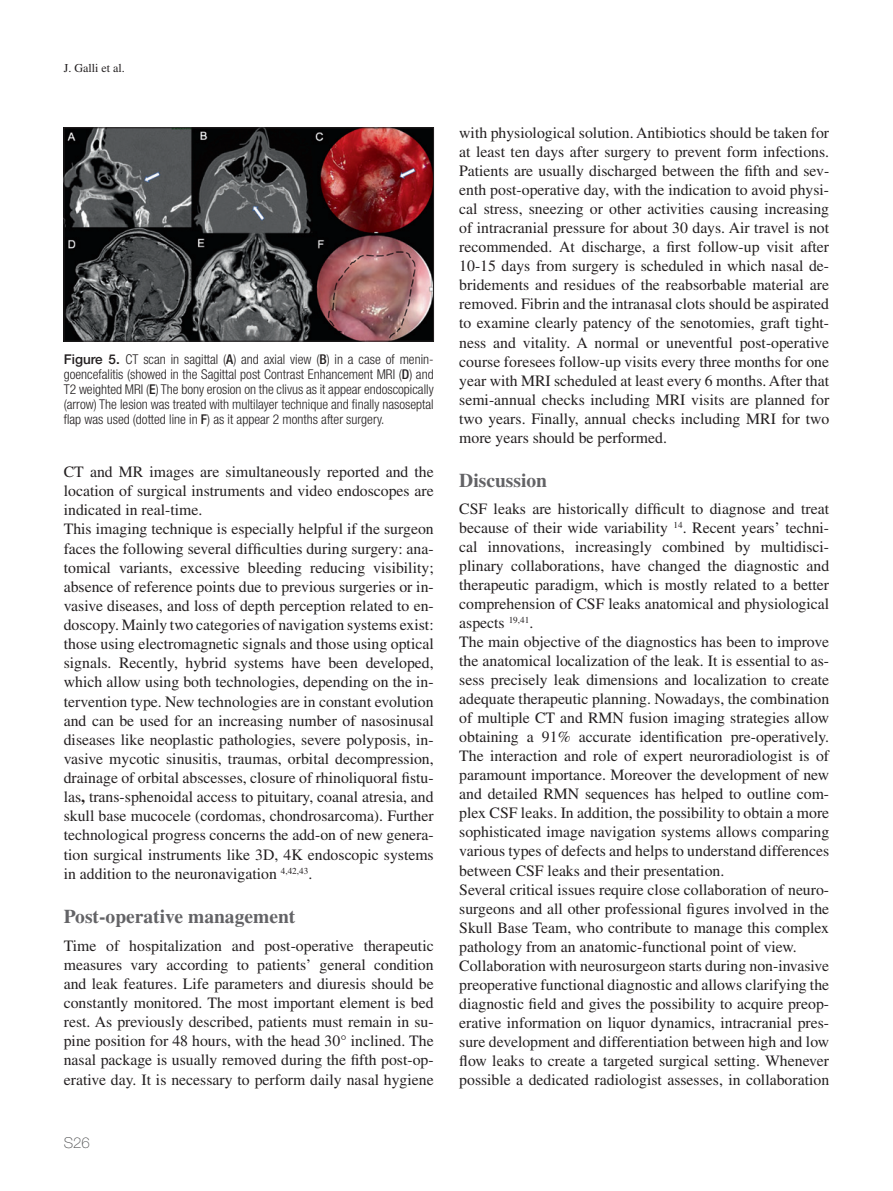
<style>
.page{position:relative;width:893px;height:1191px;background:#fff}
.page>*{position:absolute;margin:0;border:0;box-sizing:border-box;transform-origin:0 0}
.t1{font:700 19.5px "Times LT Std";color:#636366}
.t2{font:15.75px/19px "Times LT Std";color:#231f20}
.t3{font:100 15px "Helvetica Neue LT Std";color:#4b4c4d}
.t4{font:300 condensed 13.5px/15px "Helvetica Neue LT Std";color:#231f20;text-align:justify}
.t5{font:12px "Times LT Std";color:#231f20}
.s1{font-weight:500;font-stretch:normal}
.s2{font-weight:500}
.s3{font-weight:700}
</style>
<div class="page">
<img style="left:66px;top:130px;width:366px;height:209px">
<div style="left:64px;top:128px;width:370px;height:213px;border:1px solid #231f20"></div>
<p class="t5" style="left:64px;top:61px;width:62px">J. Galli et al.</p>
<p class="t4" style="left:64px;top:351px;width:371px"><span class="s1">Figure 5.</span> CT scan in sagittal (<span class="s2">A</span>) and axial view (<span class="s2">B</span>) in a case of menin&shy;goencefalitis (showed in the Sagittal post Contrast Enhancement MRI (<span class="s2">D</span>) and T2 weighted MRI (<span class="s2">E</span>) The bony erosion on the clivus as it appear endoscopically (arrow) The lesion was treated with multilayer technique and finally nasoseptal flap was used (dotted line in <span class="s2">F</span>) as it appear 2 months after surgery.</p>
<p class="t2" style="left:64px;top:462px;width:371px">CT and MR images are simultaneously reported and the location of surgical instruments and video endoscopes are indicated in real-time.<br>This imaging technique is especially helpful if the surgeon faces the following several difficulties during surgery: ana&shy;tomical variants, excessive bleeding reducing visibility; absence of reference points due to previous surgeries or in&shy;vasive diseases, and loss of depth perception related to en&shy;doscopy. Mainly two categories of navigation systems exist: those using electromagnetic signals and those using optical signals. Recently, hybrid systems have been developed, which allow using both technologies, depending on the in&shy;tervention type. New technologies are in constant evolution and can be used for an increasing number of nasosinusal diseases like neoplastic pathologies, severe polyposis, in&shy;vasive mycotic sinusitis, traumas, orbital decompression, drainage of orbital abscesses, closure of rhinoliquoral fistu&shy;las<span class="s3">,</span> trans-sphenoidal access to pituitary, coanal atresia, and skull base mucocele (cordomas, chondrosarcoma). Further technological progress concerns the add-on of new genera&shy;tion surgical instruments like 3D, 4K endoscopic systems in addition to the neuronavigation <sup>4,42,43</sup>.</p>
<p class="t1" style="left:64px;top:904px;width:233px">Post-operative management</p>
<p class="t2" style="left:64px;top:935px;width:371px;text-align:justify">Time of hospitalization and post-operative therapeutic measures vary according to patients’ general condition and leak features. Life parameters and diuresis should be constantly monitored. The most important element is bed rest. As previously described, patients must remain in su&shy;pine position for 48 hours, with the head 30° inclined. The nasal package is usually removed during the fifth post-op&shy;erative day. It is necessary to perform daily nasal hygiene</p>
<p class="t3" style="left:64px;top:1134px;width:28px">S26</p>
<p class="t2" style="left:459px;top:123px;width:371px;text-align:justify">with physiological solution. Antibiotics should be taken for at least ten days after surgery to prevent form infections.<br>Patients are usually discharged between the fifth and sev&shy;enth post-operative day, with the indication to avoid physi&shy;cal stress, sneezing or other activities causing increasing of intracranial pressure for about 30 days. Air travel is not recommended. At discharge, a first follow-up visit after 10-15 days from surgery is scheduled in which nasal de&shy;bridements and residues of the reabsorbable material are removed. Fibrin and the intranasal clots should be aspirated to examine clearly patency of the senotomies, graft tight&shy;ness and vitality. A normal or uneventful post-operative course foresees follow-up visits every three months for one year with MRI scheduled at least every 6 months. After that semi-annual checks including MRI visits are planned for two years. Finally, annual checks including MRI for two more years should be performed.</p>
<p class="t1" style="left:459px;top:468px;width:89px">Discussion</p>
<p class="t2" style="left:459px;top:499px;width:371px">CSF leaks are historically difficult to diagnose and treat because of their wide variability <sup>14</sup>. Recent years’ techni&shy;cal innovations, increasingly combined by multidisci&shy;plinary collaborations, have changed the diagnostic and therapeutic paradigm, which is mostly related to a better comprehension of CSF leaks anatomical and physiological aspects <sup>19,41</sup>.<br>The main objective of the diagnostics has been to improve the anatomical localization of the leak. It is essential to as&shy;sess precisely leak dimensions and localization to create adequate therapeutic planning. Nowadays, the combination of multiple CT and RMN fusion imaging strategies allow obtaining a 91% accurate identification pre-operatively.<br>The interaction and role of expert neuroradiologist is of paramount importance. Moreover the development of new and detailed RMN sequences has helped to outline com&shy;plex CSF leaks. In addition, the possibility to obtain a more sophisticated image navigation systems allows comparing various types of defects and helps to understand differences between CSF leaks and their presentation.<br>Several critical issues require close collaboration of neuro&shy;surgeons and all other professional figures involved in the Skull Base Team, who contribute to manage this complex pathology from an anatomic-functional point of view.<br>Collaboration with neurosurgeon starts during non-invasive preoperative functional diagnostic and allows clarifying the diagnostic field and gives the possibility to acquire preop&shy;erative information on liquor dynamics, intracranial pres&shy;sure development and differentiation between high and low flow leaks to create a targeted surgical setting. Whenever possible a dedicated radiologist assesses, in collaboration</p>
</div>
